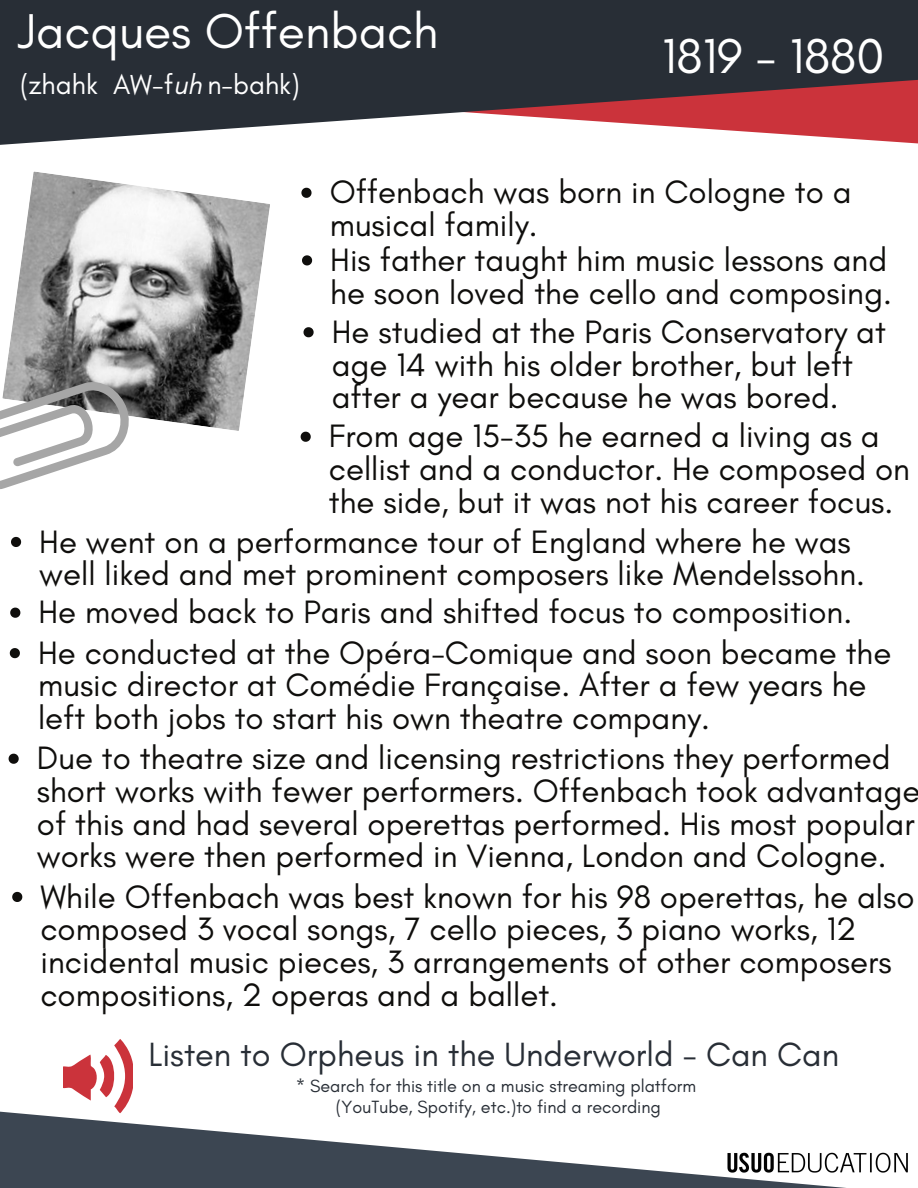
<style>
.page{position:relative;width:918px;height:1188px;background:#fff}
.page>*{position:absolute;margin:0;border:0;box-sizing:border-box;transform-origin:0 0}
.t1{font:49.8px "Glacial Indifference";color:#fff}
.t2{font:34.2px "Glacial Indifference";color:#282e36}
.t3{font:33px/32.7px "Glacial Indifference";color:#0f0e0c}
.t4{font:28.05px "Glacial Indifference";color:#fff}
.t5{font:18px/21.3px "Glacial Indifference";color:#282e36;text-align:center}
.s1{font-style:italic}
</style>
<div class="page">
<svg style="left:0;top:0;width:918px;height:145px;background:#52464d"></svg>
<img style="left:899px;top:1153px;width:9px;height:20px">
<svg style="left:0;top:1111px;width:899px;height:77px"></svg>
<img style="left:10px;top:171px;width:260px;height:260px">
<svg style="left:301px;top:188px;width:11px;height:10px"></svg>
<svg style="left:302px;top:255px;width:10px;height:10px"></svg>
<svg style="left:63px;top:1039px;width:70px;height:74px"></svg>
<svg style="left:12px;top:892px;width:10px;height:10px"></svg>
<svg style="left:301px;top:432px;width:10px;height:10px"></svg>
<svg style="left:10px;top:648px;width:10px;height:10px"></svg>
<svg style="left:0;top:341px;width:143px;height:206px"></svg>
<svg style="left:10px;top:608px;width:10px;height:10px"></svg>
<svg style="left:304px;top:327px;width:10px;height:10px"></svg>
<svg style="left:9px;top:754px;width:10px;height:10px"></svg>
<h1 class="t1" style="left:18px;top:1px;width:422px">Jacques Offenbach</h1>
<p class="t4" style="left:20px;top:68px;width:281px">(zhahk AW-f<span class="s1">uh</span> n-bahk)</p>
<h1 class="t1" style="left:662px;top:26px;width:224px">1819 - 1880</h1>
<p class="t3" style="left:330px;top:175px;width:564px;line-height:33.5px">Offenbach was born in Cologne to a musical family.<br>His father taught him music lessons and he soon loved the cello and composing.</p>
<p class="t3" style="left:332px;top:315px;width:556px">He studied at the Paris Conservatory at age 14 with his older brother, but left after a year because he was bored.</p>
<p class="t3" style="left:329px;top:420px;width:583px">From age 15-35 he earned a living as a cellist and a conductor. He composed on the side, but it was not his career focus.</p>
<p class="t3" style="left:39px;top:525px;width:827px">He went on a performance tour of England where he was well liked and met prominent composers like Mendelssohn.</p>
<p class="t3" style="left:38px;top:596px;width:815px">He moved back to Paris and shifted focus to composition.</p>
<p class="t3" style="left:38px;top:636px;width:855px">He conducted at the Opéra-Comique and soon became the music director at Comédie Française. After a few years he left both jobs to start his own theatre company.</p>
<p class="t3" style="left:37px;top:742px;width:885px">Due to theatre size and licensing restrictions they performed short works with fewer performers. Offenbach took advantage of this and had several operettas performed. His most popular works were then performed in Vienna, London and Cologne.</p>
<p class="t3" style="left:40px;top:880px;width:876px">While Offenbach was best known for his 98 operettas, he also composed 3 vocal songs, 7 cello pieces, 3 piano works, 12 incidental music pieces, 3 arrangements of other composers compositions, 2 operas and a ballet.</p>
<p class="t2" style="left:148px;top:1033px;width:692px">Listen to Orpheus in the Underworld - Can Can</p>
<p class="t5" style="left:296px;top:1075px;width:402px">* Search for this title on a music streaming platform (YouTube, Spotify, etc.)to find a recording</p>
</div>
